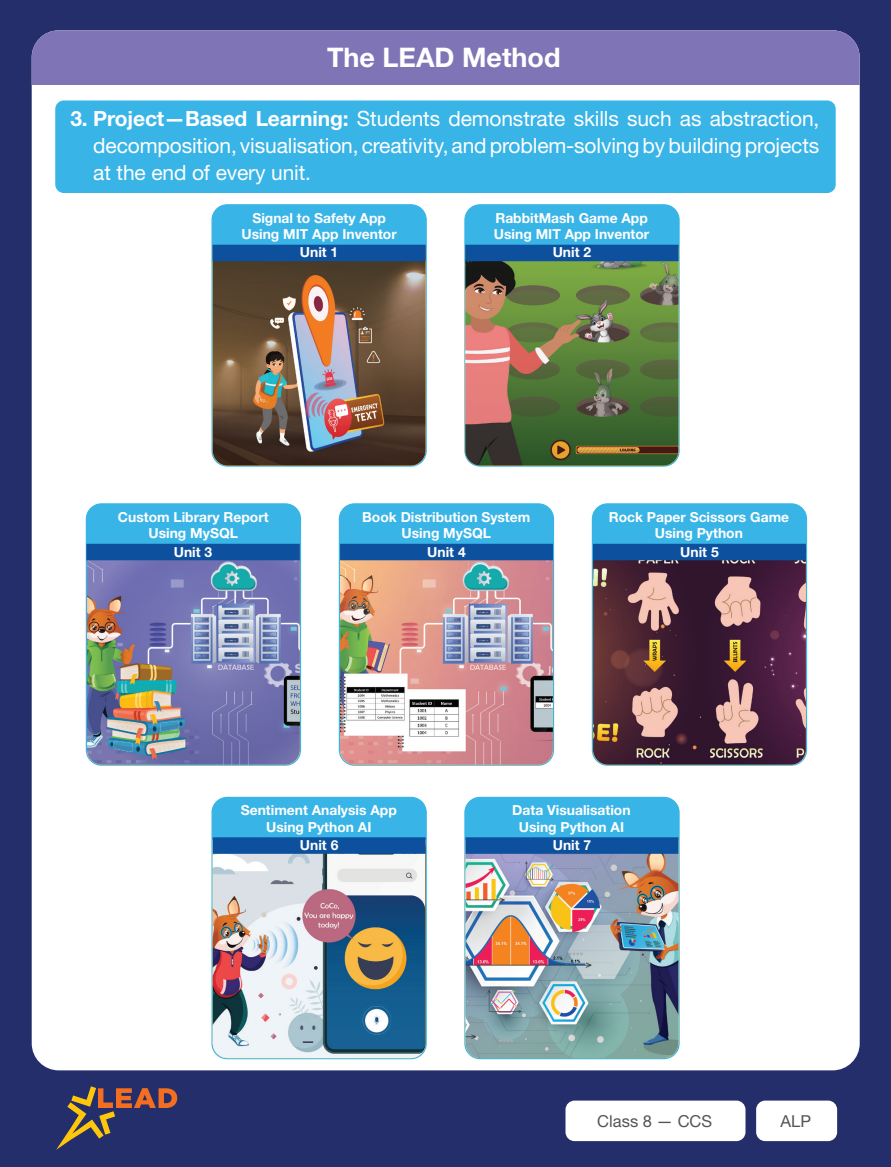
<style>
.page{position:relative;width:891px;height:1167px;background:#fff}
.page>*{position:absolute;margin:0;border:0;box-sizing:border-box;transform-origin:0 0}
.Body_text{font:700 27px "Helvetica Neue LT Std";color:#fff}
.Body_text-2{font:21px/27px "Helvetica Neue LT Std";letter-spacing:-.005em;color:#fff;text-align:justify}
.t1{font:16.5px "Helvetica Neue LT Std";color:#545557}
.Evs-Para{font:700 13.8px/16.4px "Helvetica Neue LT Std";color:#fff;text-align:center}
.s1{font-weight:700}
</style>
<div class="page">
<div style="left:0;top:0;width:891px;height:1166px;background:#242e6b"></div>
<div style="left:756px;top:1100px;width:81px;height:41px;background:#fff;border-radius:9px"></div>
<div style="left:566px;top:1100px;width:180px;height:41px;background:#fff;border-radius:9px"></div>
<svg style="left:56px;top:1086px;width:121px;height:63px"></svg>
<div style="left:32px;top:30px;width:828px;height:1040px;background:#fff;border-radius:27px"></div>
<div style="left:32px;top:30px;width:828px;height:55px;background:#7f75b6"></div>
<div style="left:212px;top:205px;width:214px;height:42px;background:#39b4e7"></div>
<div style="left:211px;top:204px;width:216px;height:262px;border:1px solid #39b4e7;border-radius:15px"></div>
<img style="left:213px;top:261px;width:213px;height:204px">
<div style="left:465px;top:205px;width:214px;height:42px;background:#39b4e7"></div>
<div style="left:464px;top:204px;width:216px;height:262px;border:1px solid #39b4e7;border-radius:15px"></div>
<img style="left:465px;top:261px;width:213px;height:204px">
<div style="left:86px;top:504px;width:214px;height:42px;background:#39b4e7"></div>
<img style="left:87px;top:560px;width:213px;height:204px">
<div style="left:339px;top:504px;width:214px;height:42px;background:#39b4e7"></div>
<div style="left:339px;top:503px;width:215px;height:262px;border:1px solid #39b4e7;border-radius:15px"></div>
<img style="left:340px;top:560px;width:213px;height:204px">
<div style="left:592px;top:504px;width:214px;height:42px;background:#39b4e7"></div>
<div style="left:592px;top:503px;width:215px;height:262px;border:1px solid #39b4e7;border-radius:15px"></div>
<img style="left:593px;top:560px;width:213px;height:204px">
<div style="left:465px;top:797px;width:214px;height:42px;background:#39b4e7"></div>
<div style="left:464px;top:796px;width:216px;height:263px;border:1px solid #39b4e7;border-radius:15px"></div>
<img style="left:466px;top:853px;width:212px;height:205px">
<div style="left:212px;top:797px;width:214px;height:42px;background:#39b4e7"></div>
<div style="left:211px;top:796px;width:216px;height:263px;border:1px solid #39b4e7;border-radius:15px"></div>
<img style="left:213px;top:853px;width:213px;height:205px">
<div style="left:55px;top:100px;width:781px;height:93px;background:#39b4e7;border-radius:9px"></div>
<div style="left:213px;top:245px;width:213px;height:16px;background:#0d509d"></div>
<div style="left:213px;top:837px;width:213px;height:16px;background:#0d509d"></div>
<div style="left:86px;top:544px;width:214px;height:16px;background:#0d509d"></div>
<div style="left:340px;top:544px;width:213px;height:16px;background:#0d509d"></div>
<div style="left:593px;top:544px;width:213px;height:16px;background:#0d509d"></div>
<div style="left:465px;top:245px;width:214px;height:16px;background:#0d509d"></div>
<div style="left:466px;top:837px;width:212px;height:16px;background:#0d509d"></div>
<p class="Body_text" style="left:327px;top:41px;width:235px">The LEAD Method</p>
<p class="Body_text-2" style="left:93px;top:104px;width:728px;text-indent:-23px"><span class="s1">3. Project—Based Learning:</span> Students demonstrate skills such as abstraction, decomposition, visualisation, creativity, and problem-solving by building projects at the end of every unit.</p>
<p class="Evs-Para" style="left:241px;top:209px;width:157px">Signal to Safety App<br>Using MIT App Inventor</p>
<p class="Evs-Para" style="left:494px;top:209px;width:157px;text-align:left">RabbitMash Game App<br>Using MIT App Inventor</p>
<p class="Evs-Para" style="left:300px;top:244px;width:40px">Unit 1</p>
<p class="Evs-Para" style="left:553px;top:244px;width:40px">Unit 2</p>
<p class="Evs-Para" style="left:118px;top:508px;width:152px">Custom Library Report<br>Using MySQL</p>
<p class="Evs-Para" style="left:362px;top:508px;width:170px">Book Distribution System<br>Using MySQL</p>
<p class="Evs-Para" style="left:609px;top:508px;width:182px">Rock Paper Scissors Game<br>Using Python</p>
<p class="Evs-Para" style="left:174px;top:543px;width:40px">Unit 3</p>
<p class="Evs-Para" style="left:427px;top:543px;width:40px">Unit 4</p>
<p class="Evs-Para" style="left:680px;top:543px;width:40px">Unit 5</p>
<p class="Evs-Para" style="left:241px;top:801px;width:158px">Sentiment Analysis App<br>Using Python AI</p>
<p class="Evs-Para" style="left:300px;top:836px;width:40px">Unit 6</p>
<p class="Evs-Para" style="left:512px;top:801px;width:120px">Data Visualisation<br>Using Python AI</p>
<p class="Evs-Para" style="left:553px;top:836px;width:40px">Unit 7</p>
<p class="t1" style="left:597px;top:1110px;width:116px">Class 8 — CCS</p>
<p class="t1" style="left:781px;top:1110px;width:32px">ALP</p>
</div>
